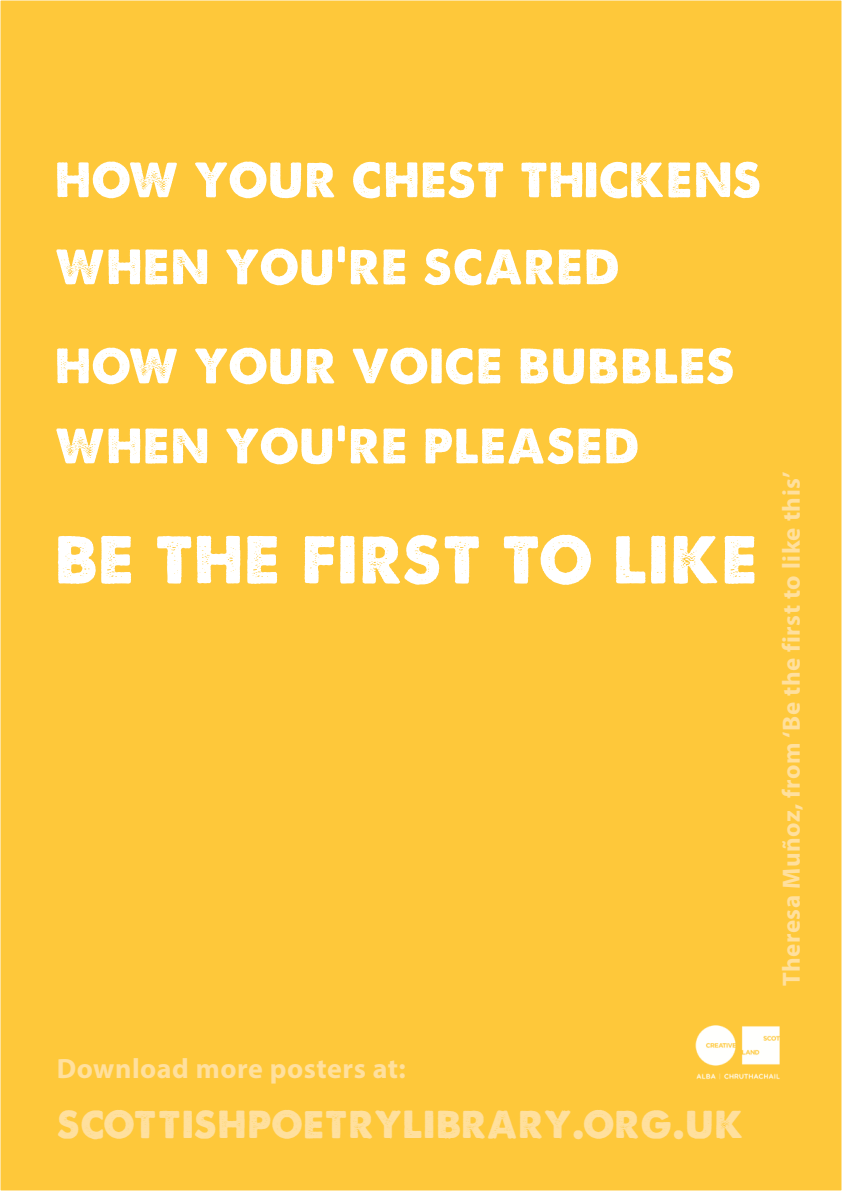
<style>
.page{position:relative;width:842px;height:1191px;background:#fec83a}
.page>*{position:absolute;margin:0;border:0;box-sizing:border-box;transform-origin:0 0}
.t1{font:71px "A Loveof Thunder";letter-spacing:.02em;color:#fff}
.t2{font:52px/87px "A Loveof Thunder";letter-spacing:.02em;color:#fff}
.t3{font:41px "A Loveof Thunder";letter-spacing:.02em;color:#ffe09e}
.t4{font:700 28px "Myriad Pro";letter-spacing:.02em;color:#ffe09e}
.t5{font:700 25px "Myriad Pro";letter-spacing:.02em;color:#ffe09e}
</style>
<div class="page">
<img style="left:695px;top:1025px;width:85px;height:55px">
<p class="t2" style="left:55px;top:134px;width:708px">HOW YOUR CHEST THICKENS<br>WHEN YOU’RE SCARED</p>
<p class="t2" style="left:55px;top:324px;width:681px;line-height:80px">HOW YOUR VOICE BUBBLES<br>WHEN YOU’RE PLEASED</p>
<p class="t1" style="left:55px;top:513px;width:704px">BE THE FIRST TO LIKE</p>
<p class="t5" style="left:775px;top:985px;width:516px;rotate:-90deg">Theresa Muñoz, from ‘Be the first to like this’</p>
<p class="t4" style="left:57px;top:1050px;width:351px">Download more posters at:</p>
<p class="t3" style="left:57px;top:1097px;width:688px">SCOTTISHPOETRYLIBRARY.ORG.UK</p>
</div>
